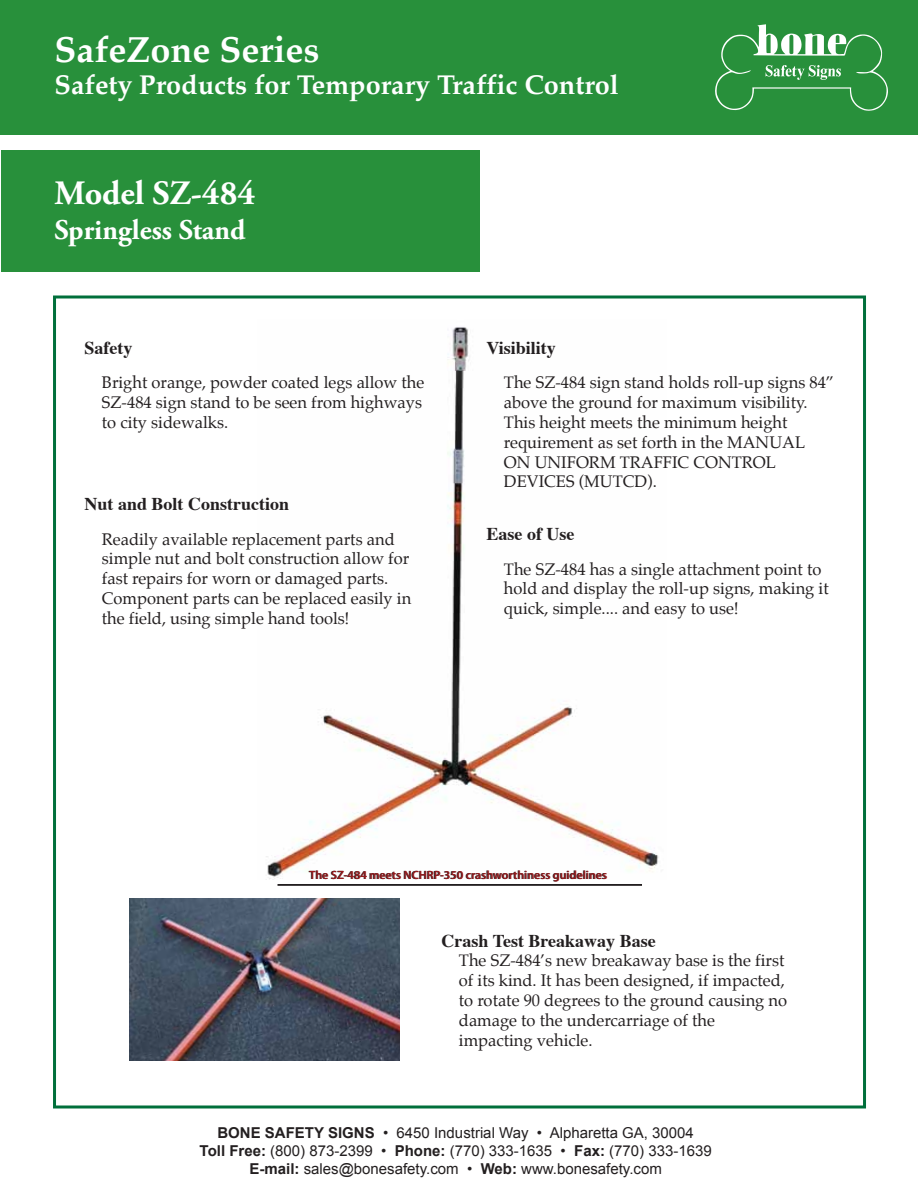
<style>
.page{position:relative;width:918px;height:1188px;background:#fff}
.page>*{position:absolute;margin:0;border:0;box-sizing:border-box;transform-origin:0 0}
.t1{font:700 36px "Palatino";color:#fff}
.t2{font:700 34.05px "Adobe Garamond Pro";color:#fff}
.t3{font:700 28.5px "Adobe Garamond Pro";color:#fff}
.t4{font:700 27px "Palatino";color:#fff}
.t5{font:700 18px "Times";color:#231f20}
.t6{font:16.5px/19.8px "Palatino";color:#231f20}
.t7{font:15px/18px "Arial";color:#231f20;text-align:center}
.t8{font:600 12px "Myriad Pro";color:#981b1e}
.s1{font-weight:700}
</style>
<div class="page">
<img style="left:266px;top:327px;width:393px;height:552px">
<div style="left:0;top:0;width:918px;height:135px;background:#28903b"></div>
<div style="left:1px;top:150px;width:478px;height:122px;background:#28903b"></div>
<svg style="left:715px;top:24px;width:173px;height:87px"></svg>
<hr style="left:278px;top:884px;width:364px;height:2px;background:#231f20">
<img style="left:130px;top:898px;width:270px;height:162px">
<h1 class="t1" style="left:55px;top:27px;width:266px">SafeZone Series</h1>
<h3 class="t4" style="left:55px;top:68px;width:566px">Safety Products for Temporary Traffic Control</h3>
<h2 class="t2" style="left:55px;top:174px;width:202px">Model SZ-484</h2>
<h3 class="t3" style="left:55px;top:213px;width:192px">Springless Stand</h3>
<p class="t5" style="left:85px;top:331px;width:49px">Safety</p>
<p class="t6" style="left:102px;top:374px;width:324px">Bright orange, powder coated legs allow the<br>SZ-484 sign stand to be seen from highways to city sidewalks.</p>
<p class="t5" style="left:487px;top:331px;width:71px">Visibility</p>
<p class="t6" style="left:504px;top:374px;width:332px">The SZ-484 sign stand holds roll-up signs 84” above the ground for maximum visibility.<br>This height meets the minimum height requirement as set forth in the MANUAL ON UNIFORM TRAFFIC CONTROL DEVICES (MUTCD).</p>
<p class="t5" style="left:85px;top:487px;width:206px">Nut and Bolt Construction</p>
<p class="t6" style="left:102px;top:531px;width:311px">Readily available replacement parts and simple nut and bolt construction allow for fast repairs for worn or damaged parts.<br>Component parts can be replaced easily in the field, using simple hand tools!</p>
<p class="t5" style="left:487px;top:517px;width:89px">Ease of Use</p>
<p class="t6" style="left:504px;top:561px;width:326px">The SZ-484 has a single attachment point to hold and display the roll-up signs, making it quick, simple.... and easy to use!</p>
<p class="t8" style="left:310px;top:867px;width:299px">The SZ-484 meets NCHRP-350 crashworthiness guidelines</p>
<p class="t5" style="left:442px;top:923px;width:216px">Crash Test Breakaway Base</p>
<p class="t6" style="left:459px;top:952px;width:330px">The SZ-484’s new breakaway base is the first of its kind. It has been designed, if impacted, to rotate 90 degrees to the ground causing no damage to the undercarriage of the impacting vehicle.</p>
<p class="t7" style="left:200px;top:1123px;width:514px"><span class="s1">BONE SAFETY SIGNS</span> • 6450 Industrial Way • Alpharetta GA, 30004<br><span class="s1">Toll Free:</span> (800) 873-2399 • <span class="s1">Phone:</span> (770) 333-1635 • <span class="s1">Fax:</span> (770) 333-1639<br><span class="s1">E-mail:</span> sales@bonesafety.com • <span class="s1">Web:</span> www.bonesafety.com</p>
</div>
